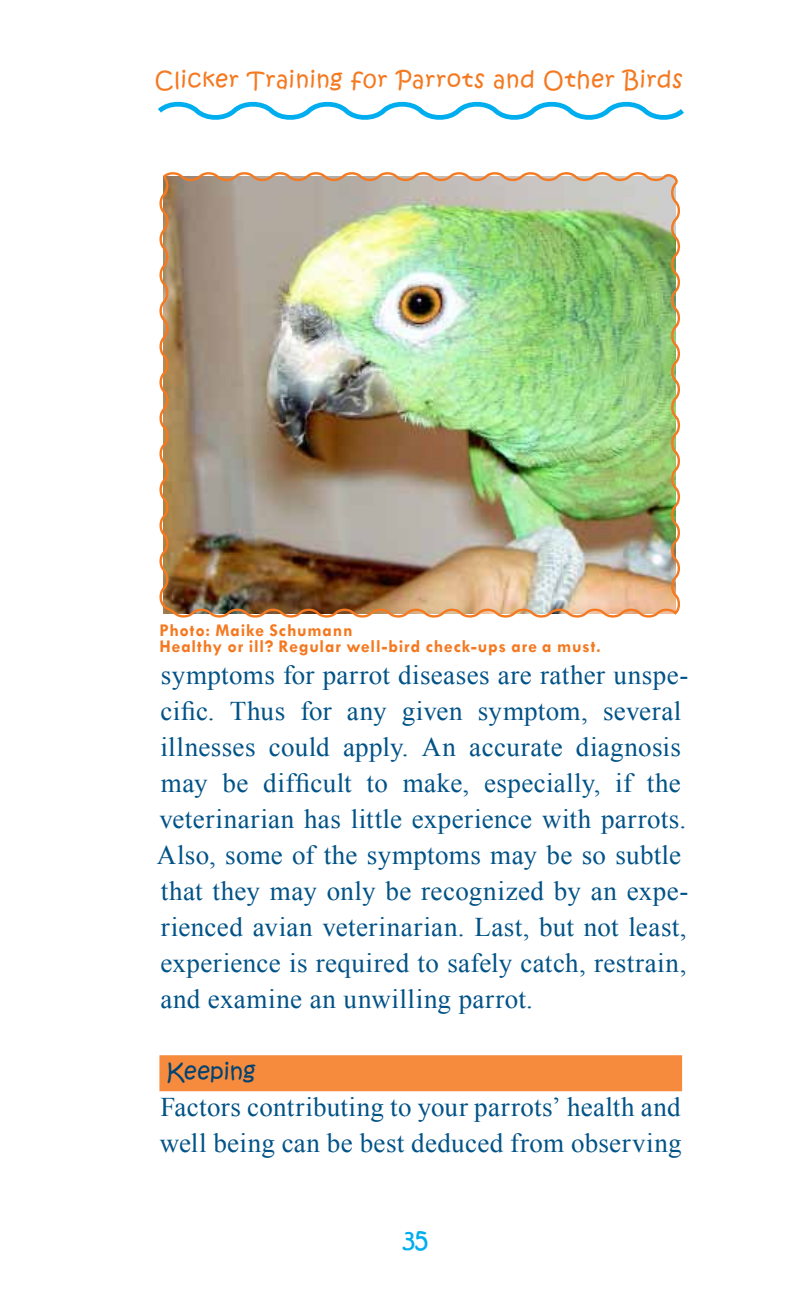
<style>
.page{position:relative;width:810px;height:1296px;background:#fff}
.page>*{position:absolute;margin:0;border:0;box-sizing:border-box;transform-origin:0 0}
.t1{font:27px/36px "Times New Roman";letter-spacing:.015em;color:#005287}
.t2{font:27px "Kristen ITC";color:#00aeef}
.t3{font:22.5px "Kristen ITC";letter-spacing:.035em;color:#f47920}
.t4{font:22.5px "Kristen ITC";letter-spacing:.01em;color:#004371}
.t5{font:700 18px/15.8px "Tw Cen";letter-spacing:.04em;color:#f47920}
</style>
<div class="page">
<svg style="left:158px;top:101px;width:526px;height:19px"></svg>
<div style="left:159px;top:1055px;width:523px;height:36px;background:#f68b3d"></div>
<img style="left:159px;top:172px;width:521px;height:446px">
<p class="t3" style="left:155px;top:65px;width:529px">Clicker Training f0r Parrots and Other Birds</p>
<p class="t5" style="left:159px;top:622px;width:443px">Photo: Maike Schumann<br>Healthy or ill? Regular well-bird check-ups are a must.</p>
<p class="t1" style="left:157px;top:657px;width:533px">symptoms for parrot diseases are rather unspe&shy;cific. Thus for any given symptom, several illnesses could apply. An accurate diagnosis may be difficult to make, especially, if the veterinarian has little experience with parrots.<br>Also, some of the symptoms may be so subtle that they may only be recognized by an expe&shy;rienced avian veterinarian. Last, but not least, experience is required to safely catch, restrain, and examine an unwilling parrot.</p>
<p class="t4" style="left:167px;top:1057px;width:90px">Keeping</p>
<p class="t1" style="left:160px;top:1089px;width:523px">Factors contributing to your parrots’ health and well being can be best deduced from observing</p>
<p class="t2" style="left:403px;top:1222px;width:27px">35</p>
</div>
